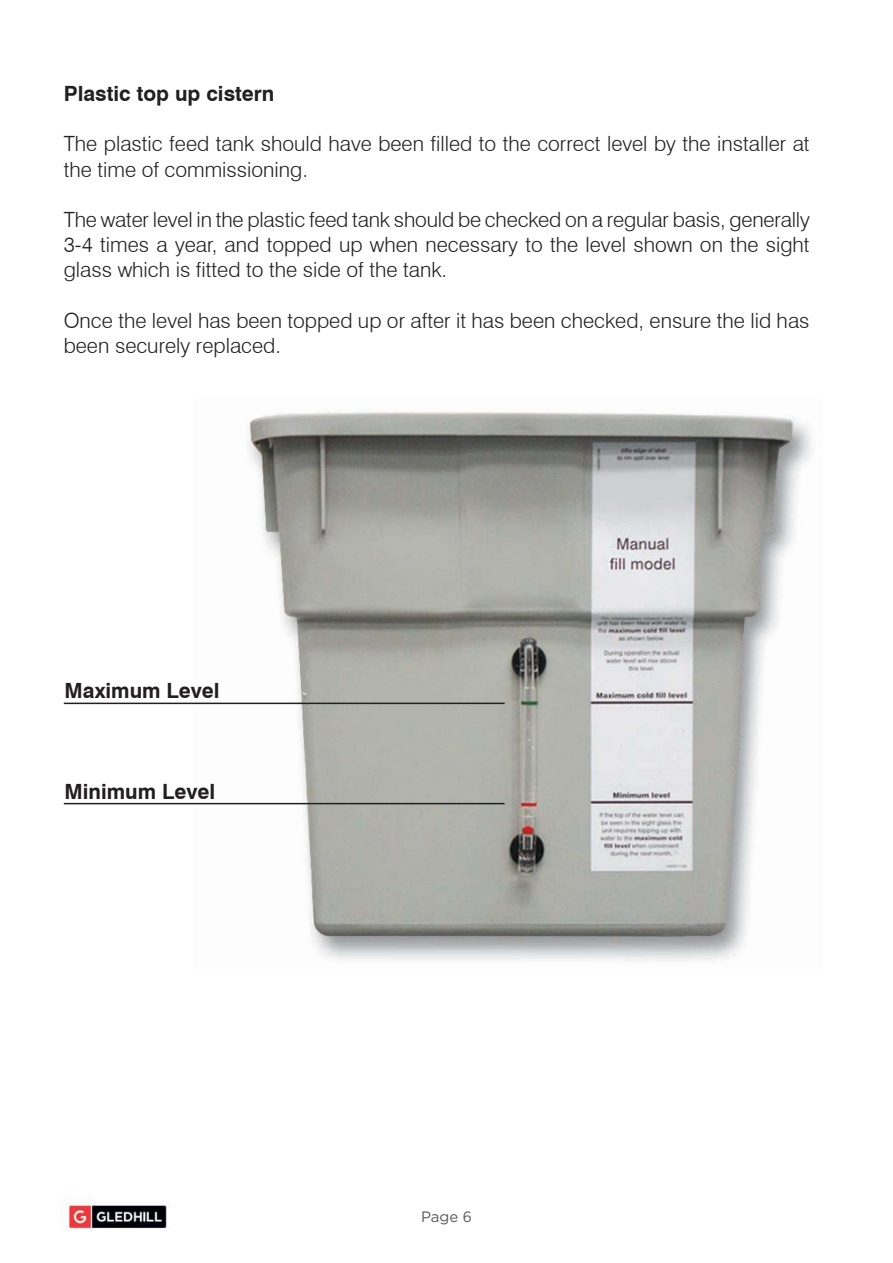
<style>
.page{position:relative;width:893px;height:1263px;background:#fff}
.page>*{position:absolute;margin:0;border:0;box-sizing:border-box;transform-origin:0 0}
.t1{font:300 21px/25.2px "Swiss 721 BT";color:#221f1f}
.t2{font:700 21px "Swiss 721 BT";color:#221f1f}
.t3{font:15px "Gotham";color:#57585a}
</style>
<div class="page">
<img style="left:60px;top:1196px;width:107px;height:36px">
<img style="left:195px;top:409px;width:616px;height:552px">
<hr style="left:64px;top:703px;width:441px;height:1px;background:#221f1f">
<hr style="left:64px;top:803px;width:441px;height:1px;background:#221f1f">
<p class="t2" style="left:64px;top:85px;width:212px">Plastic top up cistern</p>
<p class="t1" style="left:64px;top:133px;width:747px">The plastic feed tank should have been filled to the correct level by the installer at the time of commissioning.</p>
<p class="t1" style="left:64px;top:209px;width:748px;text-align:justify">The water level in the plastic feed tank should be checked on a regular basis, generally 3-4 times a year, and topped up when necessary to the level shown on the sight glass which is fitted to the side of the tank.</p>
<p class="t1" style="left:64px;top:310px;width:747px">Once the level has been topped up or after it has been checked, ensure the lid has been securely replaced.</p>
<p class="t2" style="left:65px;top:683px;width:157px">Maximum Level</p>
<p class="t2" style="left:65px;top:784px;width:152px">Minimum Level</p>
<p class="t3" style="left:421px;top:1210px;width:52px">Page 6</p>
</div>
